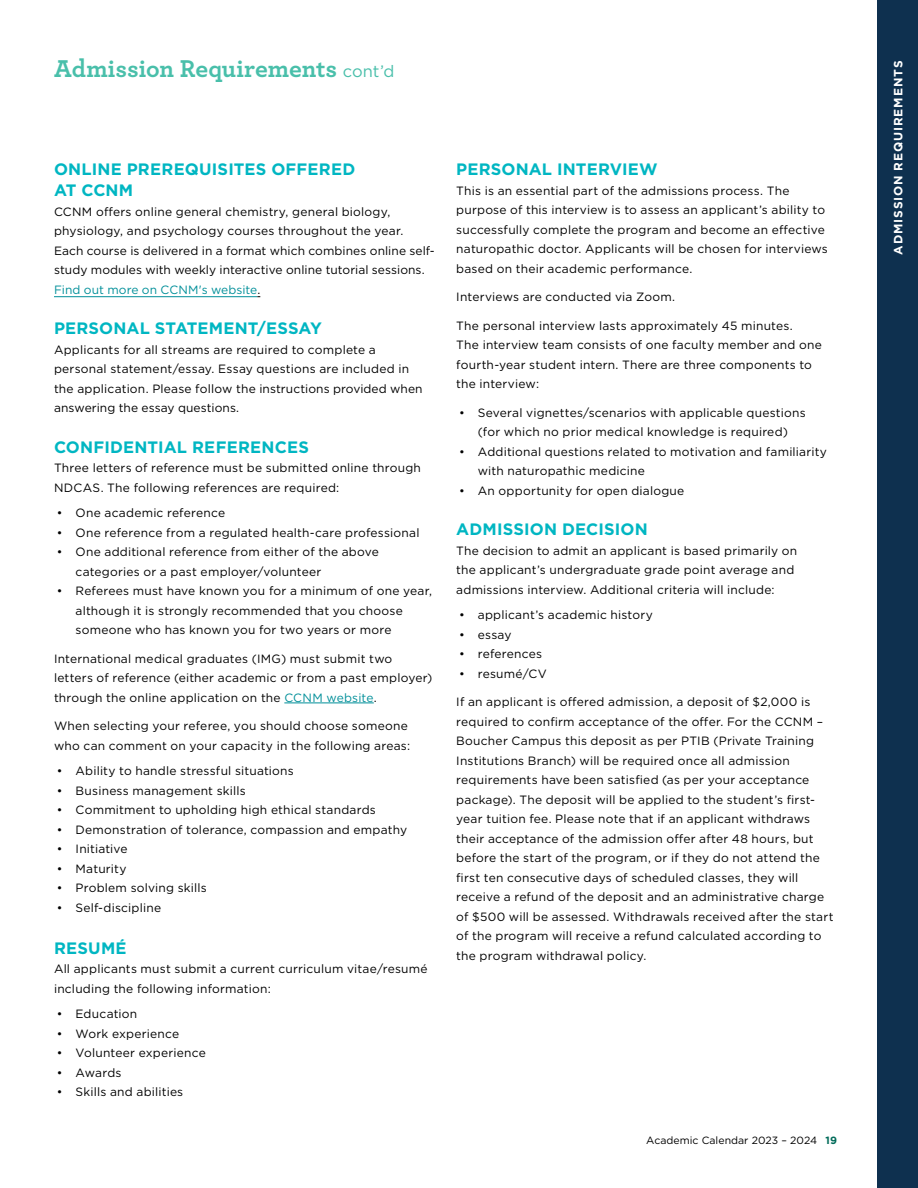
<style>
.page{position:relative;width:918px;height:1188px;background:#fff}
.page>*{position:absolute;margin:0;border:0;box-sizing:border-box;transform-origin:0 0}
.t1{font:700 25.5px "Archer";color:#49bfaa}
.t2{font:700 16.5px/21px "Gotham";letter-spacing:.01em;color:#00b6c2}
.t3{font:12px/19.5px "Gotham";letter-spacing:.015em;color:#000}
.t4{font:700 12px "Gotham";letter-spacing:.075em;color:#fff}
.t5{font:10.5px "Gotham";letter-spacing:.005em;color:#000}
.s1{font-family:"Gotham";font-weight:400;font-size:16.5px}
.s2{color:#008f99}
.s3{font-weight:700;color:#006b59}
</style>
<div class="page">
<div style="left:878px;top:0;width:40px;height:1188px;background:#0e304f"></div>
<hr style="left:54px;top:296px;width:203px;height:1px;background:#008f99">
<hr style="left:284px;top:703px;width:90px;height:1px;background:#008f99">
<h1 class="t1" style="left:54px;top:48px;width:342px">Admission Requirements <span class="s1">cont’d</span></h1>
<p class="t4" style="left:890px;top:255px;width:196px;rotate:-90deg">ADMISSION REQUIREMENTS</p>
<h2 class="t2" style="left:54px;top:159px;width:303px">ONLINE PREREQUISITES OFFERED<br>AT CCNM</h2>
<p class="t3" style="left:54px;top:201px;width:382px">CCNM offers online general chemistry, general biology, physiology, and psychology courses throughout the year.<br>Each course is delivered in a format which combines online self&shy;study modules with weekly interactive online tutorial sessions.<br><span class="s2">Find out more on CCNM's website</span>.</p>
<h2 class="t2" style="left:54px;top:318px;width:270px">PERSONAL STATEMENT/ESSAY</h2>
<p class="t3" style="left:54px;top:339px;width:370px">Applicants for all streams are required to complete a personal statement/essay. Essay questions are included in the application. Please follow the instructions provided when answering the essay questions.</p>
<h2 class="t2" style="left:54px;top:436px;width:256px">CONFIDENTIAL REFERENCES</h2>
<p class="t3" style="left:54px;top:458px;width:369px">Three letters of reference must be submitted online through<br>NDCAS. The following references are required:</p>
<p class="t3" style="left:57px;top:503px;width:170px">• One academic reference</p>
<p class="t3" style="left:57px;top:522px;width:364px">• One reference from a regulated health-care professional</p>
<p class="t3" style="left:76px;top:542px;width:305px;text-indent:-19px">• One additional reference from either of the above categories or a past employer/volunteer</p>
<p class="t3" style="left:76px;top:581px;width:358px;text-indent:-19px">• Referees must have known you for a minimum of one year, although it is strongly recommended that you choose someone who has known you for two years or more</p>
<p class="t3" style="left:54px;top:648px;width:380px">International medical graduates (IMG) must submit two letters of reference (either academic or from a past employer) through the online application on the <span class="s2">CCNM website</span>.</p>
<p class="t3" style="left:54px;top:716px;width:358px">When selecting your referee, you should choose someone who can comment on your capacity in the following areas:</p>
<p class="t3" style="left:57px;top:761px;width:239px">• Ability to handle stressful situations</p>
<p class="t3" style="left:57px;top:780px;width:191px">• Business management skills</p>
<p class="t3" style="left:57px;top:800px;width:321px">• Commitment to upholding high ethical standards</p>
<p class="t3" style="left:57px;top:819px;width:352px">• Demonstration of tolerance, compassion and empathy</p>
<p class="t3" style="left:57px;top:839px;width:72px">• Initiative</p>
<p class="t3" style="left:57px;top:858px;width:71px">• Maturity</p>
<p class="t3" style="left:57px;top:878px;width:152px">• Problem solving skills</p>
<p class="t3" style="left:57px;top:897px;width:106px">• Self-discipline</p>
<h2 class="t2" style="left:54px;top:937px;width:74px">RESUMÉ</h2>
<p class="t3" style="left:54px;top:959px;width:375px">All applicants must submit a current curriculum vitae/resumé including the following information:</p>
<p class="t3" style="left:57px;top:1004px;width:82px">• Education</p>
<p class="t3" style="left:57px;top:1023px;width:124px">• Work experience</p>
<p class="t3" style="left:57px;top:1043px;width:151px">• Volunteer experience</p>
<p class="t3" style="left:57px;top:1062px;width:66px">• Awards</p>
<p class="t3" style="left:57px;top:1082px;width:128px">• Skills and abilities</p>
<h2 class="t2" style="left:456px;top:159px;width:203px">PERSONAL INTERVIEW</h2>
<p class="t3" style="left:456px;top:180px;width:373px">This is an essential part of the admissions process. The purpose of this interview is to assess an applicant’s ability to successfully complete the program and become an effective naturopathic doctor. Applicants will be chosen for interviews based on their academic performance.</p>
<p class="t3" style="left:456px;top:287px;width:218px">Interviews are conducted via Zoom.</p>
<p class="t3" style="left:456px;top:315px;width:367px">The personal interview lasts approximately 45 minutes.<br>The interview team consists of one faculty member and one fourth-year student intern. There are three components to the interview:</p>
<p class="t3" style="left:459px;top:402px;width:348px;text-align:center">• Several vignettes/scenarios with applicable questions (for which no prior medical knowledge is required)</p>
<p class="t3" style="left:478px;top:441px;width:351px;text-indent:-19px">• Additional questions related to motivation and familiarity with naturopathic medicine</p>
<p class="t3" style="left:459px;top:480px;width:227px">• An opportunity for open dialogue</p>
<h2 class="t2" style="left:456px;top:519px;width:193px">ADMISSION DECISION</h2>
<p class="t3" style="left:456px;top:540px;width:343px">The decision to admit an applicant is based primarily on the applicant’s undergraduate grade point average and admissions interview. Additional criteria will include:</p>
<p class="t3" style="left:459px;top:605px;width:195px">• applicant’s academic history</p>
<p class="t3" style="left:459px;top:624px;width:54px">• essay</p>
<p class="t3" style="left:459px;top:644px;width:85px">• references</p>
<p class="t3" style="left:459px;top:663px;width:89px">• resumé/CV</p>
<p class="t3" style="left:456px;top:692px;width:379px">If an applicant is offered admission, a deposit of $2,000 is required to confirm acceptance of the offer. For the CCNM – Boucher Campus this deposit as per PTIB (Private Training Institutions Branch) will be required once all admission requirements have been satisfied (as per your acceptance package). The deposit will be applied to the student’s first&shy;year tuition fee. Please note that if an applicant withdraws their acceptance of the admission offer after 48 hours, but before the start of the program, or if they do not attend the first ten consecutive days of scheduled classes, they will receive a refund of the deposit and an administrative charge of $500 will be assessed. Withdrawals received after the start of the program will receive a refund calculated according to the program withdrawal policy.</p>
<p class="t5" style="left:646px;top:1134px;width:192px">Academic Calendar 2023 – 2024 <span class="s3">19</span></p>
</div>
